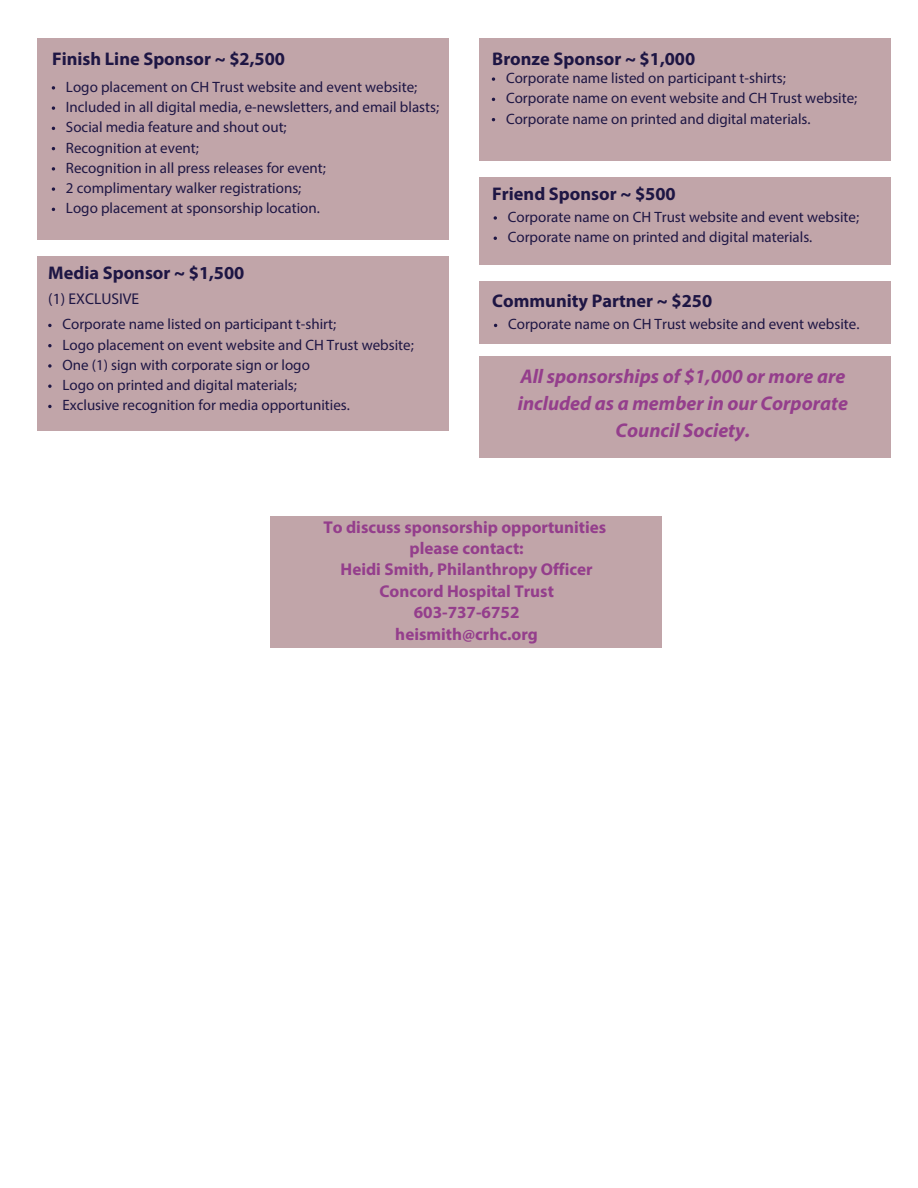
<style>
.page{position:relative;width:918px;height:1188px;background:#fff}
.page>*{position:absolute;margin:0;border:0;box-sizing:border-box;transform-origin:0 0}
.t1{font:italic 700 19.8px/27px "Myriad Pro";color:#943e8c;text-align:center}
.t2{font:700 18.3px "Myriad Pro";color:#1e1644}
.t3{font:700 17.1px/21.3px "Myriad Pro";color:#943e8c;text-align:center}
.t4{font:15.6px "Myriad Pro";color:#1e1644}
.t5{font:15px "Myriad Pro";color:#1e1644}
</style>
<div class="page">
<div style="left:37px;top:38px;width:411px;height:202px;background:#c1a5a9"></div>
<svg style="left:52px;top:86px;width:3px;height:4px"></svg>
<svg style="left:52px;top:106px;width:3px;height:4px"></svg>
<svg style="left:52px;top:167px;width:3px;height:4px"></svg>
<svg style="left:52px;top:187px;width:3px;height:4px"></svg>
<div style="left:37px;top:256px;width:411px;height:175px;background:#c1a5a9"></div>
<svg style="left:48px;top:324px;width:4px;height:3px"></svg>
<svg style="left:48px;top:344px;width:4px;height:3px"></svg>
<svg style="left:48px;top:364px;width:4px;height:4px"></svg>
<svg style="left:48px;top:385px;width:4px;height:3px"></svg>
<svg style="left:48px;top:405px;width:4px;height:3px"></svg>
<div style="left:479px;top:177px;width:412px;height:88px;background:#c1a5a9"></div>
<svg style="left:494px;top:216px;width:3px;height:4px"></svg>
<div style="left:479px;top:281px;width:412px;height:62px;background:#c1a5a9"></div>
<div style="left:271px;top:516px;width:391px;height:132px;background:#c1a5a9"></div>
<div style="left:479px;top:356px;width:412px;height:101px;background:#c1a5a9"></div>
<div style="left:479px;top:38px;width:412px;height:122px;background:#c1a5a9"></div>
<svg style="left:492px;top:77px;width:3px;height:4px"></svg>
<p class="t2" style="left:52px;top:51px;width:235px">Finish Line Sponsor ~ $2,500</p>
<h1 class="t5" style="left:66px;top:81px;width:353px">Logo placement on CH Trust website and event website;</h1>
<p class="t5" style="left:66px;top:101px;width:375px">Included in all digital media, e-newsletters, and email blasts;</p>
<p class="t5" style="left:66px;top:121px;width:222px">Social media feature and shout out;</p>
<p class="t5" style="left:66px;top:141px;width:134px">Recognition at event;</p>
<p class="t5" style="left:66px;top:162px;width:262px">Recognition in all press releases for event;</p>
<p class="t5" style="left:66px;top:182px;width:237px">2 complimentary walker registrations;</p>
<p class="t5" style="left:66px;top:202px;width:255px">Logo placement at sponsorship location.</p>
<h1 class="t2" style="left:48px;top:265px;width:198px">Media Sponsor ~ $1,500</h1>
<h2 class="t5" style="left:62px;top:318px;width:275px">Corporate name listed on participant t-shirt;</h2>
<p class="t5" style="left:62px;top:338px;width:353px">Logo placement on event website and CH Trust website;</p>
<p class="t5" style="left:62px;top:359px;width:249px">One (1) sign with corporate sign or logo</p>
<p class="t5" style="left:62px;top:379px;width:236px">Logo on printed and digital materials;</p>
<p class="t5" style="left:62px;top:399px;width:289px">Exclusive recognition for media opportunities.</p>
<p class="t4" style="left:48px;top:293px;width:93px">(1) EXCLUSIVE</p>
<p class="t2" style="left:492px;top:51px;width:205px">Bronze Sponsor ~ $1,000</p>
<h1 class="t5" style="left:506px;top:72px;width:281px">Corporate name listed on participant t-shirts;</h1>
<p class="t5" style="left:506px;top:92px;width:353px">Corporate name on event website and CH Trust website;</p>
<p class="t5" style="left:506px;top:112px;width:306px">Corporate name on printed and digital materials.</p>
<p class="t2" style="left:492px;top:186px;width:185px">Friend Sponsor ~ $500</p>
<h1 class="t5" style="left:508px;top:211px;width:353px">Corporate name on CH Trust website and event website;</h1>
<p class="t5" style="left:508px;top:231px;width:306px">Corporate name on printed and digital materials.</p>
<p class="t2" style="left:492px;top:294px;width:221px">Community Partner ~ $250</p>
<p class="t5" style="left:508px;top:318px;width:353px">Corporate name on CH Trust website and event website.</p>
<h1 class="t1" style="left:518px;top:364px;width:332px">All sponsorships of $1,000 or more are included as a member in our Corporate<br>Council Society.</h1>
<h3 class="t3" style="left:323px;top:518px;width:284px">To discuss sponsorship opportunities please contact:<br>Heidi Smith, Philanthropy Officer<br>Concord Hospital Trust<br>603-737-6752<br>heismith@crhc.org</h3>
</div>
